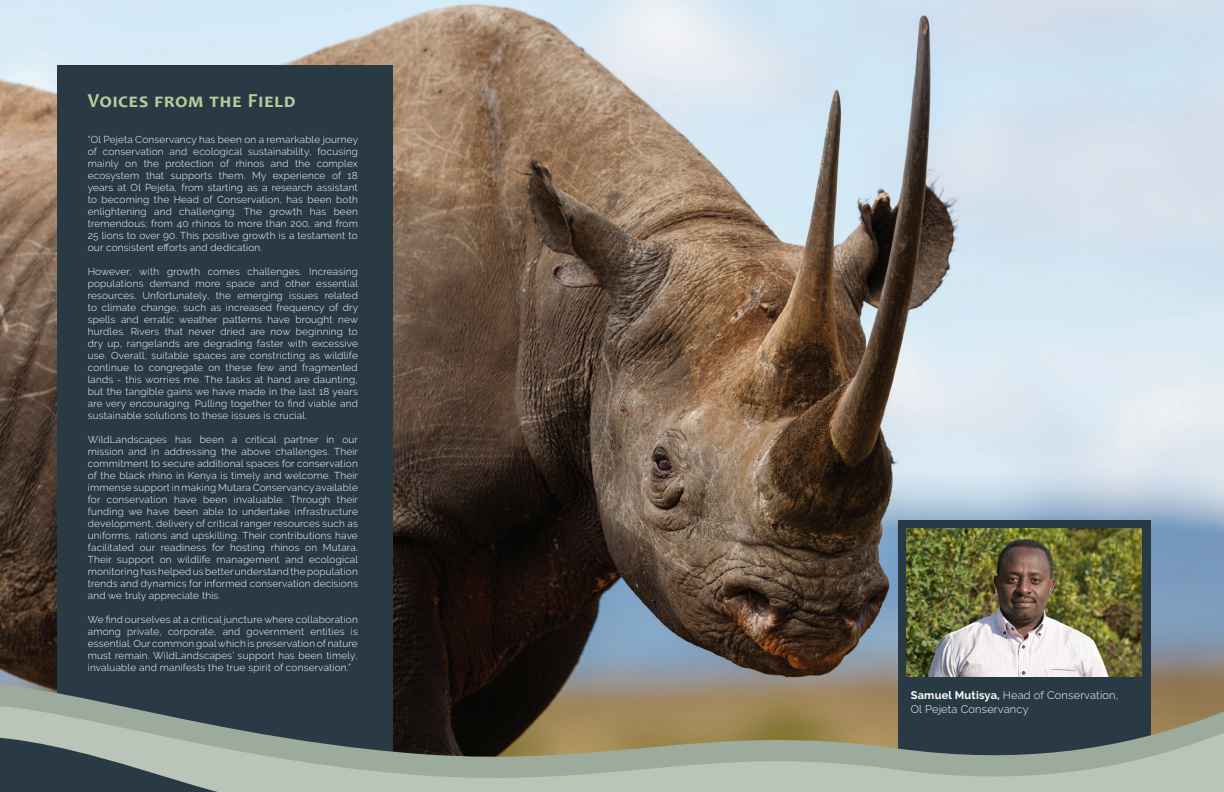
<style>
.page{position:relative;width:1224px;height:792px;background:#fff}
.page>*{position:absolute;margin:0;border:0;box-sizing:border-box;transform-origin:0 0}
.t1{font:700 20px "Candara";letter-spacing:.05em;color:#b5ce9c}
.t2{font:300 11px/13.2px "Raleway";letter-spacing:.02em;color:#fff}
.t3{font:300 10px/12px "Raleway";letter-spacing:.02em;color:#fff;text-align:justify}
.s1{font-weight:700}
</style>
<div class="page">
<img style="left:0;top:0;width:1224px;height:650px">
<div style="left:57px;top:66px;width:335px;height:726px;background:#2a3a45"></div>
<div style="left:898px;top:520px;width:252px;height:245px;background:#2a3a45"></div>
<img style="left:907px;top:528px;width:235px;height:122px">
<svg style="left:0;top:650px;width:1224px;height:43px"></svg>
<svg style="left:0;top:693px;width:1224px;height:99px"></svg>
<svg style="left:0;top:735px;width:295px;height:57px"></svg>
<p class="t1" style="left:88px;top:88px;width:209px">Voices from the Field</p>
<p class="t3" style="left:88px;top:133px;width:272px">“Ol Pejeta Conservancy has been on a remarkable journey of conservation and ecological sustainability, focusing mainly on the protection of rhinos and the complex ecosystem that supports them. My experience of 18 years at Ol Pejeta, from starting as a research assistant to becoming the Head of Conservation, has been both enlightening and challenging. The growth has been tremendous; from 40 rhinos to more than 200, and from 25 lions to over 90. This positive growth is a testament to our consistent efforts and dedication.</p>
<p class="t3" style="left:88px;top:265px;width:272px">However, with growth comes challenges. Increasing populations demand more space and other essential resources. Unfortunately, the emerging issues related to climate change, such as increased frequency of dry spells and erratic weather patterns have brought new hurdles. Rivers that never dried are now beginning to dry up, rangelands are degrading faster with excessive use. Overall, suitable spaces are constricting as wildlife continue to congregate on these few and fragmented lands - this worries me. The tasks at hand are daunting, but the tangible gains we have made in the last 18 years are very encouraging. Pulling together to find viable and sustainable solutions to these issues is crucial.</p>
<p class="t3" style="left:88px;top:433px;width:272px">WildLandscapes has been a critical partner in our mission and in addressing the above challenges. Their commitment to secure additional spaces for conservation of the black rhino in Kenya is timely and welcome. Their immense support in making Mutara Conservancy available for conservation have been invaluable. Through their funding we have been able to undertake infrastructure development, delivery of critical ranger resources such as uniforms, rations and upskilling. Their contributions have facilitated our readiness for hosting rhinos on Mutara.<br>Their support on wildlife management and ecological monitoring has helped us better understand the population trends and dynamics for informed conservation decisions and we truly appreciate this.</p>
<p class="t3" style="left:88px;top:613px;width:272px">We find ourselves at a critical juncture where collaboration among private, corporate, and government entities is essential. Our common goal which is preservation of nature must remain. WildLandscapes’ support has been timely, invaluable and manifests the true spirit of conservation.”</p>
<p class="t2" style="left:911px;top:689px;width:209px"><span class="s1">Samuel Mutisya,</span> Head of Conservation,<br>Ol Pejeta Conservancy</p>
</div>
